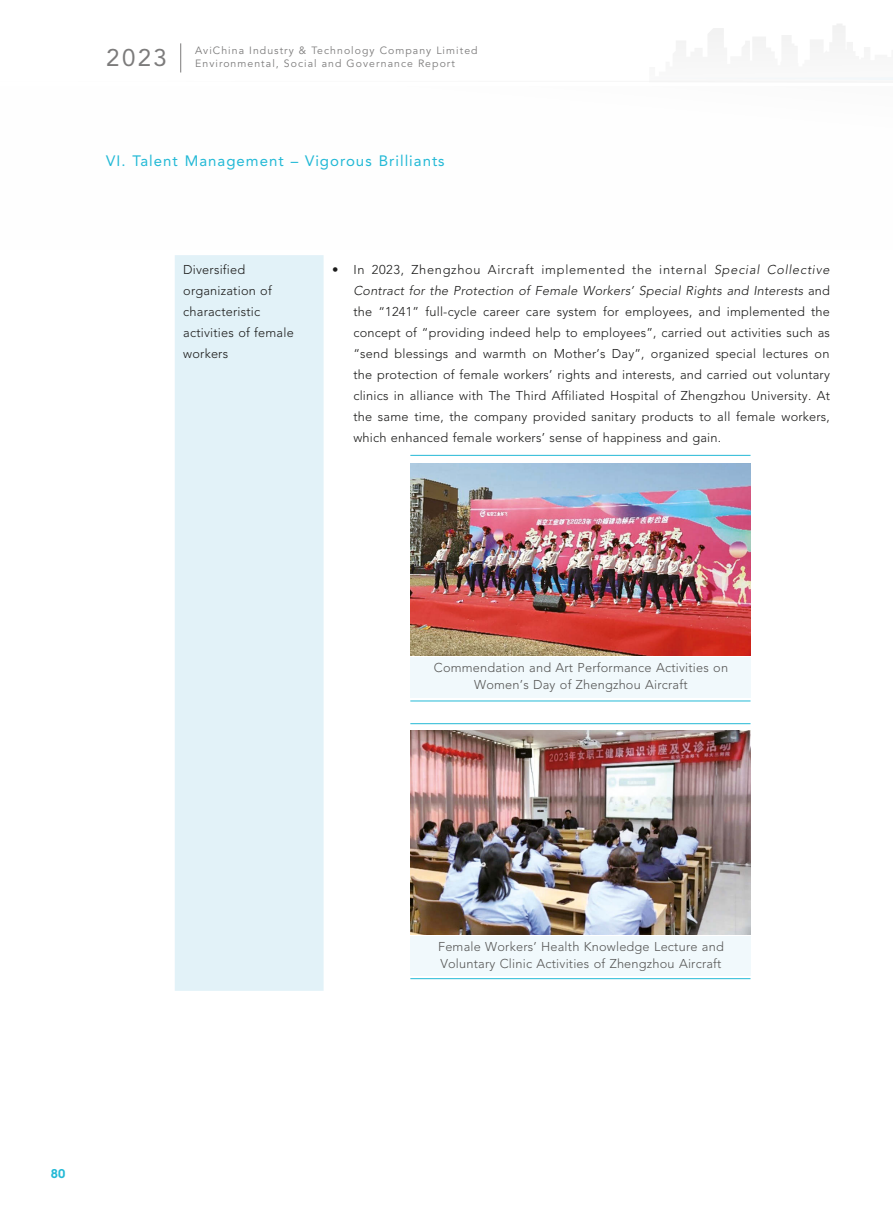
<style>
.page{position:relative;width:893px;height:1212px;background:#fff}
.page>*{position:absolute;margin:0;border:0;box-sizing:border-box;transform-origin:0 0}
.t1{font:24px "Avenir LT Std";color:#7c7b7b}
.t2{font:15px "Avenir LT Std";letter-spacing:.065em;color:#23b9d6}
.t3{font:300 12.75px/21px "Avenir LT Std";letter-spacing:.015em;color:#1c1c1b}
.t4{font:300 12.75px/16.5px "Avenir LT Std";letter-spacing:.015em;color:#575756;text-align:center}
.t5{font:600 12px "ITC Avant Garde Std";color:#23b9d6}
.t6{font:10.5px "Avenir LT Std";letter-spacing:.1em;color:#7c7b7b}
.s1{font-weight:500}
.s2{font-style:italic}
</style>
<div class="page">
<svg style="left:180px;top:24px;width:713px;height:58px"></svg>
<div style="left:410px;top:658px;width:340px;height:40px;background:#f1f9fc"></div>
<hr style="left:410px;top:455px;width:340px;height:1px;background:#23b9d6">
<hr style="left:410px;top:700px;width:340px;height:1px;background:#23b9d6">
<div style="left:410px;top:936px;width:340px;height:40px;background:#f1f9fc"></div>
<hr style="left:410px;top:723px;width:340px;height:1px;background:#23b9d6">
<hr style="left:410px;top:978px;width:340px;height:1px;background:#23b9d6">
<div style="left:175px;top:255px;width:149px;height:736px;background:#e2f2f8"></div>
<img style="left:411px;top:463px;width:340px;height:193px">
<img style="left:411px;top:731px;width:340px;height:204px">
<p class="t6" style="left:195px;top:45px;width:284px">AviChina Industry &amp; Technology Company Limited</p>
<h1 class="t1" style="left:106px;top:44px;width:62px">2023</h1>
<p class="t6" style="left:195px;top:57px;width:261px">Environmental, Social and Governance Report</p>
<p class="t2" style="left:106px;top:152px;width:340px">VI. Talent Management – Vigorous Brilliants</p>
<p class="t3" style="left:183px;top:259px;width:112px">Diversified organization of characteristic activities of female workers</p>
<p class="t3" style="left:353px;top:259px;width:478px;text-align:justify;text-indent:-21px"><span class="s1">•</span> In 2023, Zhengzhou Aircraft implemented the internal <span class="s2">Special Collective Contract for the Protection of Female Workers’ Special Rights and Interests</span> and the “1241” full-cycle career care system for employees, and implemented the concept of “providing indeed help to employees”, carried out activities such as “send blessings and warmth on Mother’s Day”, organized special lectures on the protection of female workers’ rights and interests, and carried out voluntary clinics in alliance with The Third Affiliated Hospital of Zhengzhou University. At the same time, the company provided sanitary products to all female workers, which enhanced female workers’ sense of happiness and gain.</p>
<p class="t4" style="left:434px;top:660px;width:296px">Commendation and Art Performance Activities on<br>Women’s Day of Zhengzhou Aircraft</p>
<p class="t5" style="left:51px;top:1166px;width:16px">80</p>
<p class="t4" style="left:438px;top:938px;width:287px;text-align:left">Female Workers’ Health Knowledge Lecture and<br>Voluntary Clinic Activities of Zhengzhou Aircraft</p>
</div>
